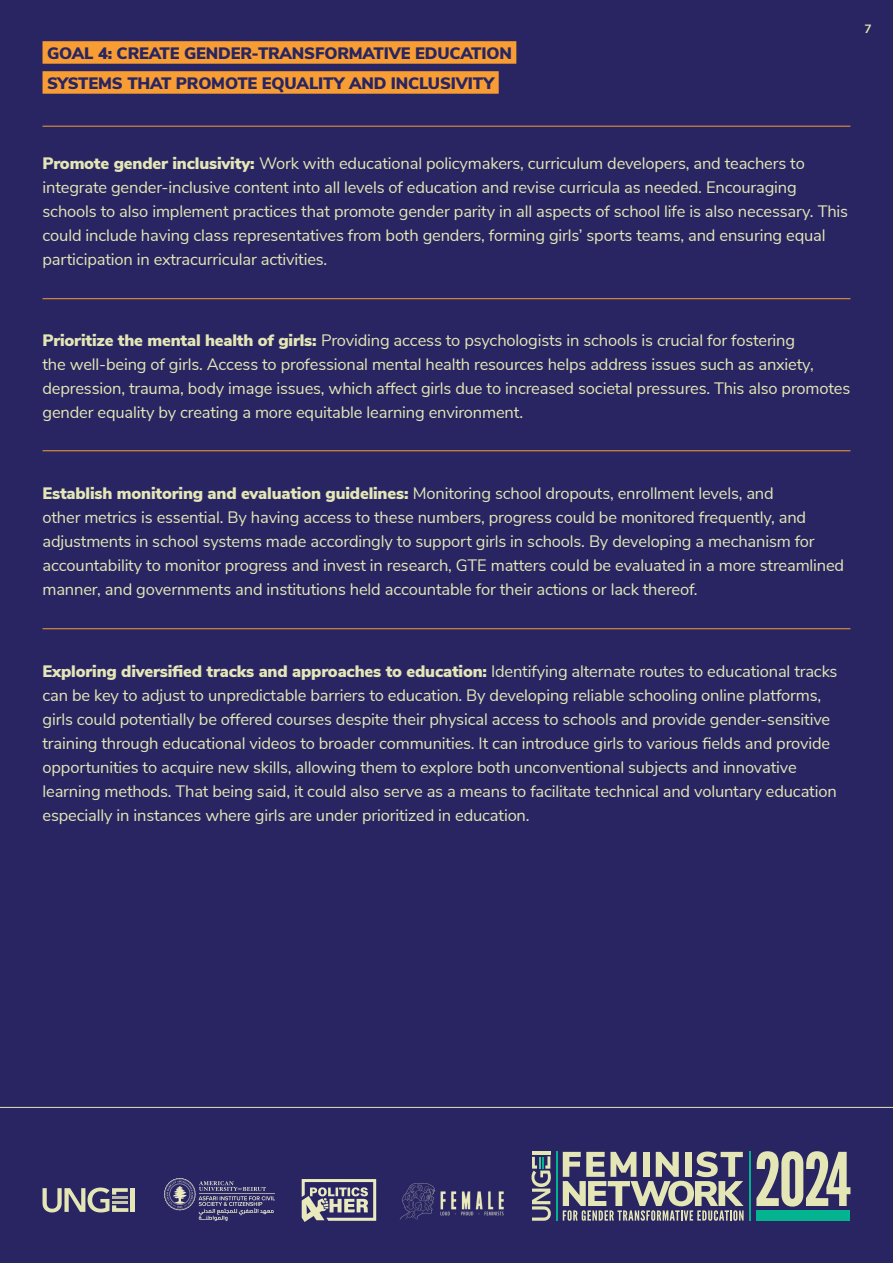
<style>
.page{position:relative;width:893px;height:1263px;background:#282562}
.page>*{position:absolute;margin:0;border:0;box-sizing:border-box;transform-origin:0 0}
.t1{font:16.5px/24px "Nunito Sans";letter-spacing:-.01em;color:#e4e6b6}
.orange_header{font:900 16.5px/30px "Nunito Sans";letter-spacing:-.01em;color:#282562}
.t2{font:700 12px "Nunito Sans";color:#e4e6b6}
.s1{font-weight:900}
</style>
<div class="page">
<hr style="left:0;top:1107px;width:893px;height:1px;background:#e4e6b6">
<svg style="left:756px;top:1151px;width:94px;height:55px"></svg>
<svg style="left:531px;top:1156px;width:20px;height:65px"></svg>
<hr style="left:532px;top:1151px;width:18px;height:4px;background:#e4e6b6">
<svg style="left:563px;top:1151px;width:181px;height:70px"></svg>
<hr style="left:556px;top:1151px;width:1px;height:70px;background:#04b390">
<hr style="left:749px;top:1151px;width:2px;height:70px;background:#04b390">
<div style="left:756px;top:1210px;width:94px;height:11px;background:#04b390"></div>
<svg style="left:43px;top:1187px;width:85px;height:25px"></svg>
<hr style="left:131px;top:1188px;width:4px;height:24px;background:#e4e6b6">
<img style="left:301px;top:1179px;width:76px;height:43px">
<img style="left:400px;top:1183px;width:104px;height:37px">
<img style="left:165px;top:1179px;width:109px;height:41px">
<div style="left:43px;top:41px;width:473px;height:23px;background:#f89d33"></div>
<div style="left:43px;top:71px;width:456px;height:23px;background:#f89d33"></div>
<hr style="left:43px;top:126px;width:807px;height:1px;background:#f89d33">
<hr style="left:43px;top:298px;width:807px;height:1px;background:#f89d33">
<hr style="left:43px;top:450px;width:807px;height:1px;background:#f89d33">
<hr style="left:43px;top:628px;width:807px;height:1px;background:#f89d33">
<p class="orange_header" style="left:47px;top:38px;width:466px">GOAL 4: CREATE GENDER-TRANSFORMATIVE EDUCATION<br>SYSTEMS THAT PROMOTE EQUALITY AND INCLUSIVITY</p>
<p class="t2" style="left:864px;top:20px;width:9px">7</p>
<p class="t1" style="left:43px;top:151px;width:807px"><span class="s1">Promote gender inclusivity:</span> Work with educational policymakers, curriculum developers, and teachers to integrate gender-inclusive content into all levels of education and revise curricula as needed. Encouraging schools to also implement practices that promote gender parity in all aspects of school life is also necessary. This could include having class representatives from both genders, forming girls’ sports teams, and ensuring equal participation in extracurricular activities.</p>
<p class="t1" style="left:43px;top:327px;width:809px"><span class="s1">Prioritize the mental health of girls:</span> Providing access to psychologists in schools is crucial for fostering<br>the well-being of girls. Access to professional mental health resources helps address issues such as anxiety, depression, trauma, body image issues, which affect girls due to increased societal pressures. This also promotes gender equality by creating a more equitable learning environment.</p>
<p class="t1" style="left:43px;top:480px;width:803px"><span class="s1">Establish monitoring and evaluation guidelines:</span> Monitoring school dropouts, enrollment levels, and<br>other metrics is essential. By having access to these numbers, progress could be monitored frequently, and adjustments in school systems made accordingly to support girls in schools. By developing a mechanism for accountability to monitor progress and invest in research, GTE matters could be evaluated in a more streamlined manner, and governments and institutions held accountable for their actions or lack thereof.</p>
<p class="t1" style="left:43px;top:658px;width:796px"><span class="s1">Exploring diversified tracks and approaches to education:</span> Identifying alternate routes to educational tracks can be key to adjust to unpredictable barriers to education. By developing reliable schooling online platforms, girls could potentially be offered courses despite their physical access to schools and provide gender-sensitive training through educational videos to broader communities. It can introduce girls to various fields and provide opportunities to acquire new skills, allowing them to explore both unconventional subjects and innovative learning methods. That being said, it could also serve as a means to facilitate technical and voluntary education especially in instances where girls are under prioritized in education.</p>
</div>
